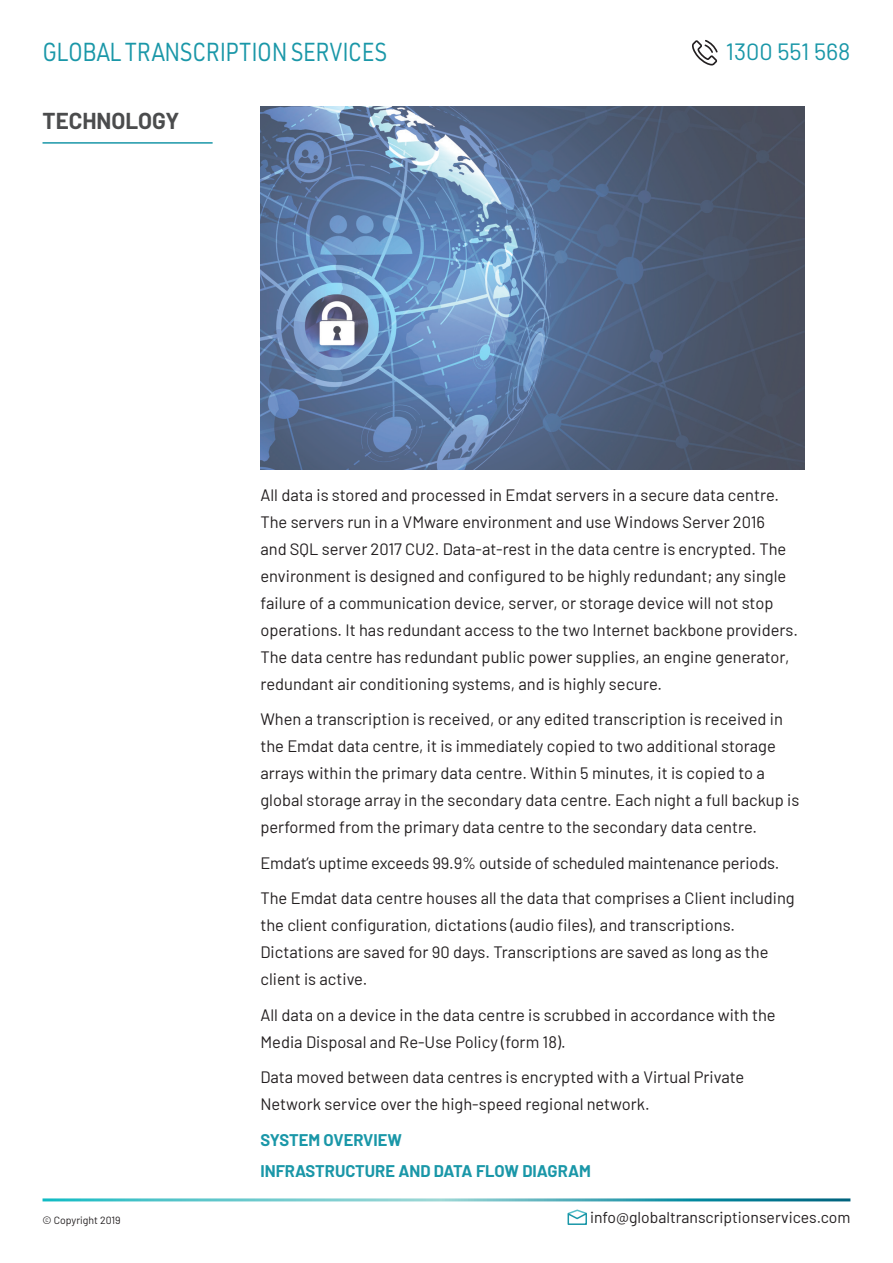
<style>
.page{position:relative;width:893px;height:1263px;background:#fff}
.page>*{position:absolute;margin:0;border:0;box-sizing:border-box;transform-origin:0 0}
.t1{font:25.5px "URWDIN";letter-spacing:-.02em;color:#1a97a8;scale:.86 1}
.t2{font:23.55px "Barlow";color:#1a97a8}
.t3{font:700 22.5px "Barlow";color:#4b4c4d}
.t4{font:16.5px/27px "Barlow";color:#231f20}
.t5{font:700 16.5px "Barlow";color:#1a97a8}
.t6{font:15.75px "Barlow";color:#231f20}
.t7{font:10.5px "Barlow";color:#231f20}
</style>
<div class="page">
<svg style="left:567px;top:1209px;width:20px;height:16px"></svg>
<svg style="left:692px;top:40px;width:26px;height:25px"></svg>
<hr style="left:43px;top:142px;width:170px;height:2px;background:#1a97a8">
<img style="left:260px;top:106px;width:545px;height:364px">
<h1 class="t1" style="left:43px;top:35px;width:402px">GLOBAL TRANSCRIPTION SERVICES</h1>
<h2 class="t2" style="left:726px;top:35px;width:126px">1300 551 568</h2>
<p class="t3" style="left:43px;top:104px;width:138px">TECHNOLOGY</p>
<p class="t4" style="left:260px;top:480px;width:539px">All data is stored and processed in Emdat servers in a secure data centre.<br>The servers run in a VMware environment and use Windows Server 2016<br>and SQL server 2017 CU2. Data-at-rest in the data centre is encrypted. The environment is designed and configured to be highly redundant; any single failure of a communication device, server, or storage device will not stop operations. It has redundant access to the two Internet backbone providers.<br>The data centre has redundant public power supplies, an engine generator, redundant air conditioning systems, and is highly secure.</p>
<p class="t4" style="left:260px;top:704px;width:540px">When a transcription is received, or any edited transcription is received in the Emdat data centre, it is immediately copied to two additional storage arrays within the primary data centre. Within 5 minutes, it is copied to a global storage array in the secondary data centre. Each night a full backup is performed from the primary data centre to the secondary data centre.</p>
<p class="t4" style="left:260px;top:848px;width:521px">Emdat’s uptime exceeds 99.9% outside of scheduled maintenance periods.</p>
<p class="t4" style="left:260px;top:883px;width:536px">The Emdat data centre houses all the data that comprises a Client including the client configuration, dictations (audio files), and transcriptions.<br>Dictations are saved for 90 days. Transcriptions are saved as long as the client is active.</p>
<p class="t4" style="left:260px;top:1000px;width:517px">All data on a device in the data centre is scrubbed in accordance with the<br>Media Disposal and Re-Use Policy (form 18).</p>
<p class="t4" style="left:260px;top:1062px;width:485px">Data moved between data centres is encrypted with a Virtual Private<br>Network service over the high-speed regional network.</p>
<p class="t5" style="left:260px;top:1127px;width:143px">SYSTEM OVERVIEW</p>
<p class="t5" style="left:260px;top:1159px;width:332px">INFRASTRUCTURE AND DATA FLOW DIAGRAM</p>
<p class="t7" style="left:43px;top:1213px;width:79px">© Copyright 2019</p>
<p class="t6" style="left:590px;top:1206px;width:262px">info@globaltranscriptionservices.com</p>
</div>
